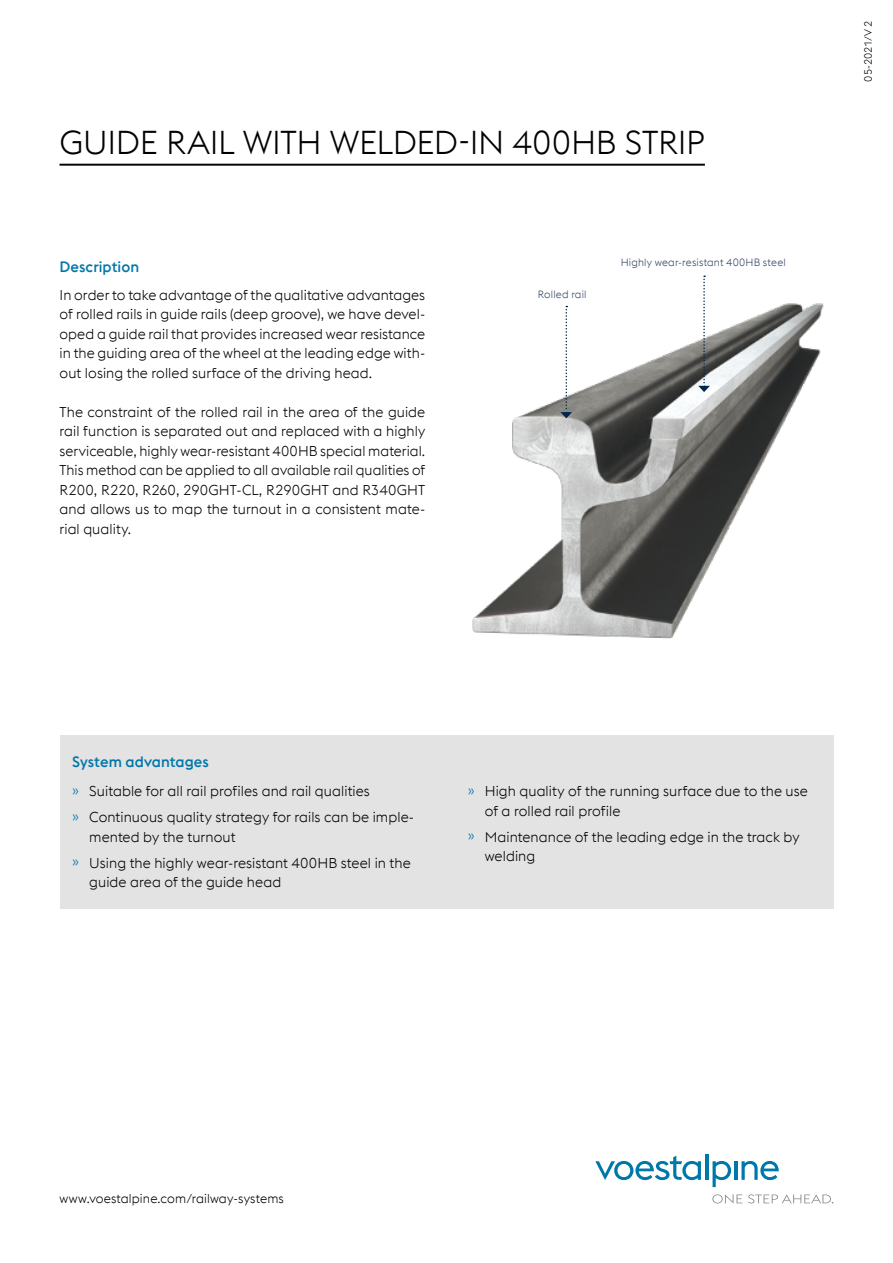
<style>
.page{position:relative;width:893px;height:1263px;background:#fff}
.page>*{position:absolute;margin:0;border:0;box-sizing:border-box;transform-origin:0 0}
.t1{font:300 33px "voestalpine";letter-spacing:-.01em;color:#000}
.t2{font:500 15px "voestalpine";letter-spacing:.005em;color:#07a}
.t3{font:300 14.25px/19.5px "voestalpine";letter-spacing:.005em;color:#000}
.t4{font:300 12.75px "voestalpine";letter-spacing:.01em;color:#000}
.t5{font:300 10.5px "voestalpine";letter-spacing:.015em;color:#304467}
.t6{font:300 10.5px "voestalpine";color:#000}
.s1{color:#07a}
</style>
<div class="page">
<svg style="left:595px;top:1156px;width:106px;height:24px"></svg>
<hr style="left:705px;top:1154px;width:3px;height:26px;background:#07a">
<svg style="left:713px;top:1161px;width:18px;height:26px"></svg>
<hr style="left:734px;top:1161px;width:3px;height:19px;background:#07a">
<svg style="left:741px;top:1161px;width:38px;height:19px"></svg>
<svg style="left:712px;top:1194px;width:30px;height:9px"></svg>
<svg style="left:748px;top:1194px;width:85px;height:9px"></svg>
<hr style="left:60px;top:164px;width:645px;height:2px;background:#000">
<img style="left:472px;top:275px;width:352px;height:364px">
<svg style="left:560px;top:306px;width:12px;height:112px"></svg>
<svg style="left:698px;top:276px;width:12px;height:116px"></svg>
<div style="left:60px;top:735px;width:773px;height:173px;background:#e3e3e3"></div>
<h1 class="t1" style="left:60px;top:124px;width:647px">GUIDE RAIL WITH WELDED-IN 400HB STRIP</h1>
<p class="t2" style="left:60px;top:258px;width:81px">Description</p>
<p class="t3" style="left:60px;top:285px;width:367px;text-align:justify">In order to take advantage of the qualitative advantages of rolled rails in guide rails (deep groove), we have devel&shy;oped a guide rail that provides increased wear resistance in the guiding area of the wheel at the leading edge with&shy;out losing the rolled surface of the driving head.</p>
<p class="t3" style="left:60px;top:402px;width:367px;text-align:justify">The constraint of the rolled rail in the area of the guide rail function is separated out and replaced with a highly serviceable, highly wear-resistant 400HB special material.<br>This method can be applied to all available rail qualities of R200, R220, R260, 290GHT-CL, R290GHT and R340GHT and allows us to map the turnout in a consistent mate&shy;rial quality.</p>
<p class="t5" style="left:538px;top:288px;width:50px">Rolled rail</p>
<p class="t5" style="left:621px;top:256px;width:167px">Highly wear-resistant 400HB steel</p>
<p class="t6" style="left:862px;top:82px;width:62px;rotate:-90deg">05-2021/V2</p>
<p class="t2" style="left:72px;top:752px;width:138px">System advantages</p>
<p class="t3" style="left:72px;top:778px;width:343px;line-height:26px"><span class="s1">»</span> Suitable for all rail profiles and rail qualities<br><span class="s1">»</span> Continuous quality strategy for rails can be imple-</p>
<p class="t3" style="left:72px;top:824px;width:340px;line-height:26px;text-indent:17px">mented by the turnout<br><span class="s1">»</span> Using the highly wear-resistant 400HB steel in the</p>
<p class="t3" style="left:89px;top:872px;width:193px">guide area of the guide head</p>
<p class="t3" style="left:485px;top:781px;width:325px;text-indent:-17px"><span class="s1">»</span> High quality of the running surface due to the use of a rolled rail profile</p>
<p class="t3" style="left:485px;top:827px;width:316px;text-indent:-17px"><span class="s1">»</span> Maintenance of the leading edge in the track by welding</p>
<p class="t4" style="left:60px;top:1191px;width:226px">www.voestalpine.com/railway-systems</p>
</div>
